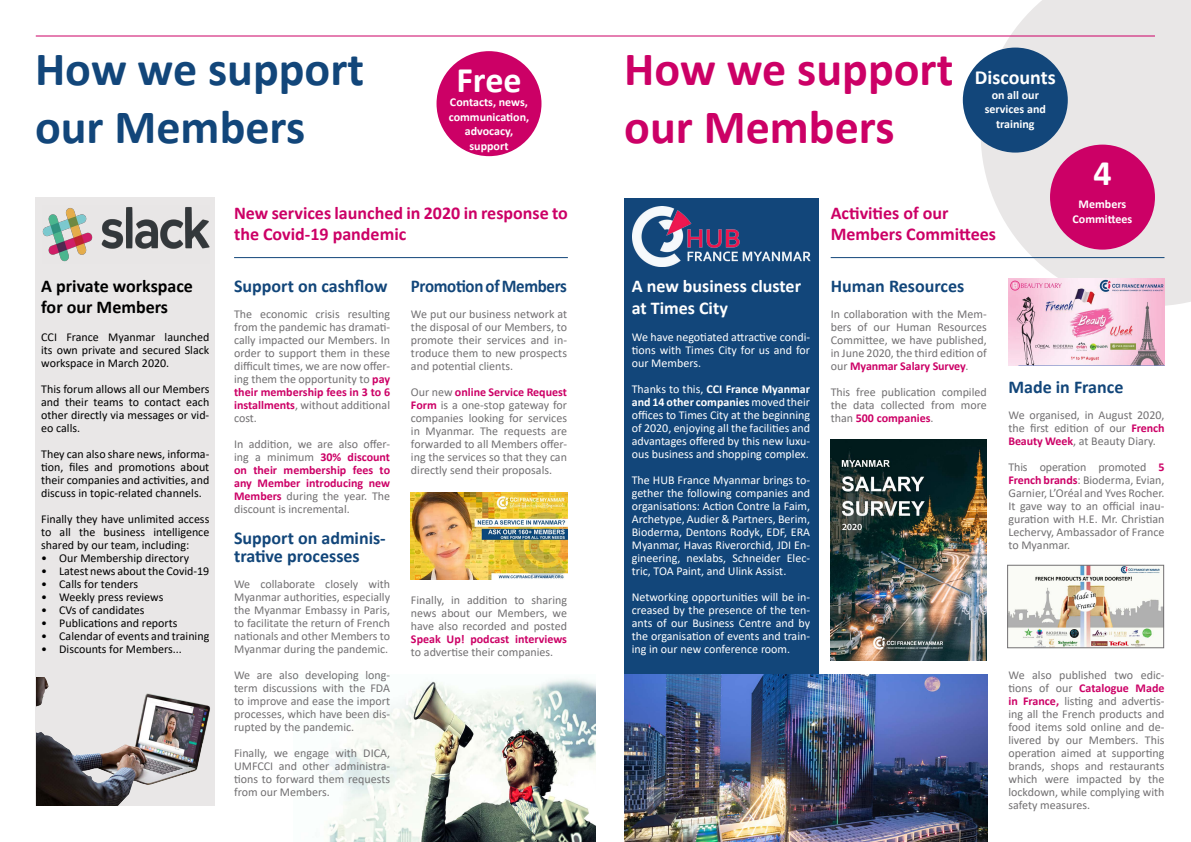
<style>
.page{position:relative;width:1191px;height:842px;background:#fff}
.page>*{position:absolute;margin:0;border:0;box-sizing:border-box;transform-origin:0 0}
.t1{font:700 48px/57.6px "Calibri";color:#12467a}
.t2{font:700 48px/57.6px "Calibri";color:#c06}
.t3{font:700 36px "Calibri";color:#fff}
.t4{font:700 20px "Calibri";color:#fff}
.t5{font:700 18px/21.6px "Calibri";color:#c06}
.t6{font:700 18px/18px "Calibri";color:#12467a}
.t7{font:700 18px/21.6px "Calibri";color:#000}
.t8{font:700 18px/21.6px "Calibri";color:#fff}
.t9{font:700 18px "Calibri";letter-spacing:-.02em;color:#12467a;scale:.94 1}
.t10{font:12px/13px "Calibri";color:#727072;text-align:justify}
.t11{font:12px/13px "Calibri";color:#fff;text-align:justify}
.t12{font:12px/13px "Calibri";color:#000;text-align:justify}
.t13{font:700 12px/14.4px "Calibri";color:#fff;text-align:center}
.t14{font:700 12px "Calibri";color:#c06}
.s1{font-weight:700;color:#c06}
.s2{font-weight:700}
</style>
<div class="page">
<img style="left:323px;top:679px;width:272px;height:163px">
<div style="left:624px;top:198px;width:194px;height:644px;background:#12467a"></div>
<svg style="left:980px;top:0;width:211px;height:306px;fill:#e9e7e7"></svg>
<hr style="left:36px;top:36px;width:1119px;height:1px;background:#c06">
<div style="left:35px;top:197px;width:180px;height:609px;background:#e9e7e7"></div>
<img style="left:36px;top:678px;width:174px;height:128px">
<img style="left:42px;top:207px;width:167px;height:55px">
<img style="left:410px;top:493px;width:158px;height:86px">
<hr style="left:234px;top:257px;width:334px;height:1px;background:#12467a">
<img style="left:633px;top:206px;width:177px;height:60px">
<img style="left:624px;top:674px;width:363px;height:168px">
<hr style="left:830px;top:257px;width:334px;height:1px;background:#12467a">
<img style="left:1008px;top:279px;width:156px;height:86px">
<img style="left:1009px;top:567px;width:153px;height:79px">
<div style="left:1007px;top:565px;width:157px;height:83px;border:1px solid #727072"></div>
<img style="left:830px;top:440px;width:156px;height:220px">
<div style="left:1050px;top:145px;width:105px;height:105px;background:#c06;border-radius:50%"></div>
<div style="left:436px;top:51px;width:105px;height:105px;background:#c06;border-radius:50%"></div>
<div style="left:962px;top:48px;width:105px;height:105px;background:#12467a;border-radius:50%"></div>
<h1 class="t1" style="left:35px;top:40px;width:330px">How we support our Members</h1>
<h1 class="t2" style="left:624px;top:40px;width:330px">How we support our Members</h1>
<h2 class="t3" style="left:456px;top:54px;width:67px">Free</h2>
<p class="t13" style="left:449px;top:95px;width:82px">Contacts, news, communication, advocacy, support</p>
<h3 class="t4" style="left:975px;top:64px;width:82px">Discounts</h3>
<p class="t13" style="left:984px;top:87px;width:63px">on all our services and training</p>
<h3 class="t7" style="left:41px;top:275px;width:153px">A private workspace for our Members</h3>
<p class="t12" style="left:41px;top:330px;width:170px">CCI France Myanmar launched its own private and secured Slack workspace in March 2020.</p>
<p class="t12" style="left:41px;top:382px;width:170px">This forum allows all our Members and their teams to contact each other directly via messages or vid&shy;eo calls.</p>
<p class="t12" style="left:41px;top:447px;width:170px">They can also share news, informa&shy;tion, files and promotions about their companies and activities, and discuss in topic-related channels.</p>
<p class="t12" style="left:41px;top:512px;width:170px">Finally they have unlimited access to all the business intelligence shared by our team, including:</p>
<p class="t12" style="left:41px;top:551px;width:150px">• Our Membership directory</p>
<p class="t12" style="left:41px;top:564px;width:170px">• Latest news about the Covid-19</p>
<p class="t12" style="left:41px;top:577px;width:98px">• Calls for tenders</p>
<p class="t12" style="left:41px;top:590px;width:124px">• Weekly press reviews</p>
<p class="t12" style="left:41px;top:603px;width:105px">• CVs of candidates</p>
<p class="t12" style="left:41px;top:616px;width:138px">• Publications and reports</p>
<p class="t12" style="left:41px;top:629px;width:170px">• Calendar of events and training</p>
<p class="t12" style="left:41px;top:642px;width:142px">• Discounts for Members...</p>
<h3 class="t5" style="left:234px;top:202px;width:335px">New services launched in 2020 in response to the Covid-19 pandemic</h3>
<h3 class="t6" style="left:234px;top:276px;width:155px">Support on cashflow</h3>
<p class="t10" style="left:234px;top:307px;width:158px">The economic crisis resulting from the pandemic has dramati&shy;cally impacted our Members. In order to support them in these difficult times, we are now offer&shy;ing them the opportunity to <span class="s1">pay their membership fees in 3 to 6 installments</span>, without additional cost.</p>
<p class="t10" style="left:234px;top:437px;width:158px">In addition, we are also offer&shy;ing a minimum <span class="s1">30% discount on their membership fees to any Member introducing new Members</span> during the year. The discount is incremental.</p>
<h3 class="t6" style="left:234px;top:528px;width:153px">Support on adminis&shy;trative processes</h3>
<p class="t10" style="left:234px;top:577px;width:158px">We collaborate closely with Myanmar authorities, especially the Myanmar Embassy in Paris, to facilitate the return of French nationals and other Members to Myanmar during the pandemic.</p>
<p class="t10" style="left:234px;top:668px;width:158px">We are also developing long&shy;term discussions with the FDA to improve and ease the import processes, which have been dis&shy;rupted by the pandemic.</p>
<p class="t10" style="left:234px;top:746px;width:158px">Finally, we engage with DICA, UMFCCI and other administra&shy;tions to forward them requests from our Members.</p>
<h3 class="t9" style="left:411px;top:273px;width:167px">Promotion of Members</h3>
<p class="t10" style="left:411px;top:307px;width:157px">We put our business network at the disposal of our Members, to promote their services and in&shy;troduce them to new prospects and potential clients.</p>
<p class="t10" style="left:411px;top:385px;width:158px">Our new <span class="s1">online Service Request Form</span> is a one-stop gateway for companies looking for services in Myanmar. The requests are forwarded to all Members offer&shy;ing the services so that they can directly send their proposals.</p>
<p class="t10" style="left:411px;top:593px;width:158px">Finally, in addition to sharing news about our Members, we have also recorded and posted</p>
<p class="t14" style="left:411px;top:630px;width:158px">Speak Up! podcast interviews</p>
<p class="t10" style="left:411px;top:645px;width:144px">to advertise their companies.</p>
<h3 class="t8" style="left:632px;top:275px;width:171px">A new business cluster at Times City</h3>
<p class="t11" style="left:632px;top:331px;width:180px">We have negotiated attractive condi&shy;tions with Times City for us and for our Members.</p>
<p class="t11" style="left:632px;top:383px;width:180px">Thanks to this, <span class="s2">CCI France Myanmar and 14 other companies</span> moved their offices to Times City at the beginning of 2020, enjoying all the facilities and advantages offered by this new luxu&shy;ous business and shopping complex.</p>
<p class="t11" style="left:632px;top:474px;width:180px">The HUB France Myanmar brings to&shy;gether the following companies and organisations: Action Contre la Faim, Archetype, Audier &amp; Partners, Berim, Bioderma, Dentons Rodyk, EDF, ERA Myanmar, Havas Riverorchid, JDI En&shy;gineering, nexlabs, Schneider Elec&shy;tric, TOA Paint, and Ulink Assist.</p>
<p class="t11" style="left:632px;top:591px;width:180px">Networking opportunities will be in&shy;creased by the presence of the ten&shy;ants of our Business Centre and by the organisation of events and train&shy;ing in our new conference room.</p>
<h3 class="t5" style="left:830px;top:202px;width:167px">Activities of our<br>Members Committees</h3>
<h2 class="t3" style="left:1093px;top:148px;width:20px">4</h2>
<p class="t13" style="left:1072px;top:197px;width:61px">Members<br>Committees</p>
<h3 class="t6" style="left:830px;top:277px;width:135px">Human Resources</h3>
<p class="t10" style="left:830px;top:308px;width:158px">In collaboration with the Mem&shy;bers of our Human Resources Committee, we have published, in June 2020, the third edition of our <span class="s1">Myanmar Salary Survey</span>.</p>
<p class="t10" style="left:830px;top:386px;width:157px">This free publication compiled the data collected from more than <span class="s1">500 companies</span>.</p>
<h3 class="t6" style="left:1008px;top:378px;width:116px">Made in France</h3>
<p class="t10" style="left:1008px;top:408px;width:158px">We organised, in August 2020, the first edition of our <span class="s1">French Beauty Week</span>, at Beauty Diary.</p>
<p class="t10" style="left:1008px;top:460px;width:158px">This operation promoted <span class="s1">5<br>French brands</span>: Bioderma, Evian, Garnier, L’Oréal and Yves Rocher.<br>It gave way to an official inau&shy;guration with H.E. Mr. Christian Lechervy, Ambassador of France to Myanmar.</p>
<p class="t10" style="left:1008px;top:668px;width:158px">We also published two edic&shy;tions of our <span class="s1">Catalogue Made in France,</span> listing and advertis&shy;ing all the French products and food items sold online and de&shy;livered by our Members. This operation aimed at supporting brands, shops and restaurants which were impacted by the lockdown, while complying with safety measures.</p>
</div>
